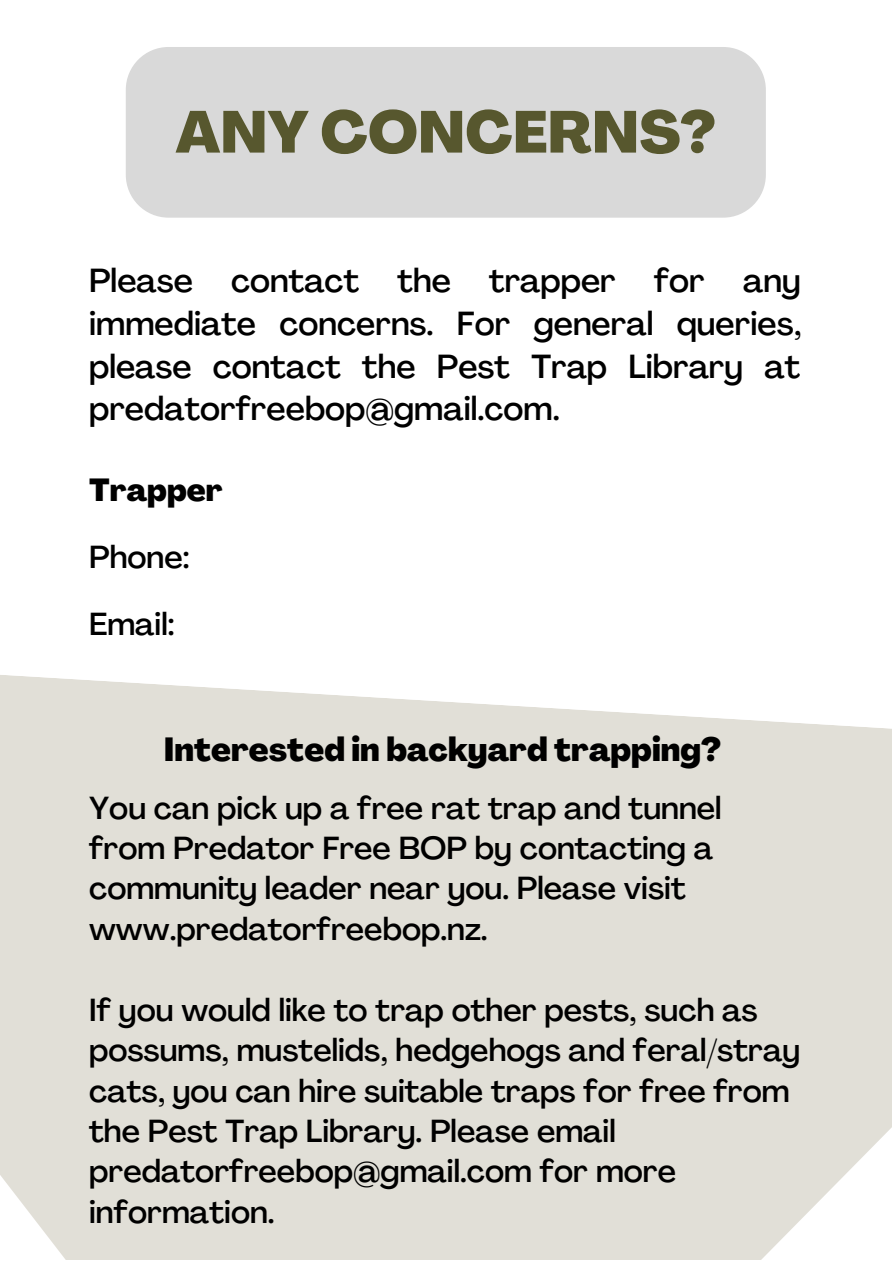
<style>
.page{position:relative;width:892px;height:1263px;background:#fff}
.page>*{position:absolute;margin:0;border:0;box-sizing:border-box;transform-origin:0 0}
.t1{font:800 58.2px "Agrandir";color:#57572e}
.t2{font:500 33px/42.6px "Agrandir";color:#000;text-align:justify}
.t3{font:800 33px "Agrandir";color:#000}
.t4{font:500 31.5px/40.5px "Agrandir";color:#000}
.t5{font:800 31.5px "Agrandir";color:#000}
</style>
<div class="page">
<div style="left:126px;top:47px;width:639px;height:171px;background:#d9d9d9;border-radius:43px"></div>
<div style="left:0;top:675px;width:891px;height:584px;background:#e1dfd7"></div>
<h1 class="t1" style="left:175px;top:109px;width:541px">ANY CONCERNS?</h1>
<p class="t2" style="left:89px;top:263px;width:713px">Please contact the trapper for any immediate concerns. For general queries, please contact the Pest Trap Library at predatorfreebop@gmail.com.</p>
<p class="t5" style="left:89px;top:477px;width:135px">Trapper</p>
<p class="t4" style="left:89px;top:526px;width:102px;line-height:67.2px">Phone:<br>Email:</p>
<p class="t3" style="left:164px;top:735px;width:558px">Interested in backyard trapping?</p>
<p class="t4" style="left:89px;top:790px;width:633px">You can pick up a free rat trap and tunnel from Predator Free BOP by contacting a community leader near you. Please visit www.predatorfreebop.nz.</p>
<p class="t4" style="left:89px;top:992px;width:712px">If you would like to trap other pests, such as possums, mustelids, hedgehogs and feral/stray cats, you can hire suitable traps for free from the Pest Trap Library. Please email predatorfreebop@gmail.com for more information.</p>
</div>
